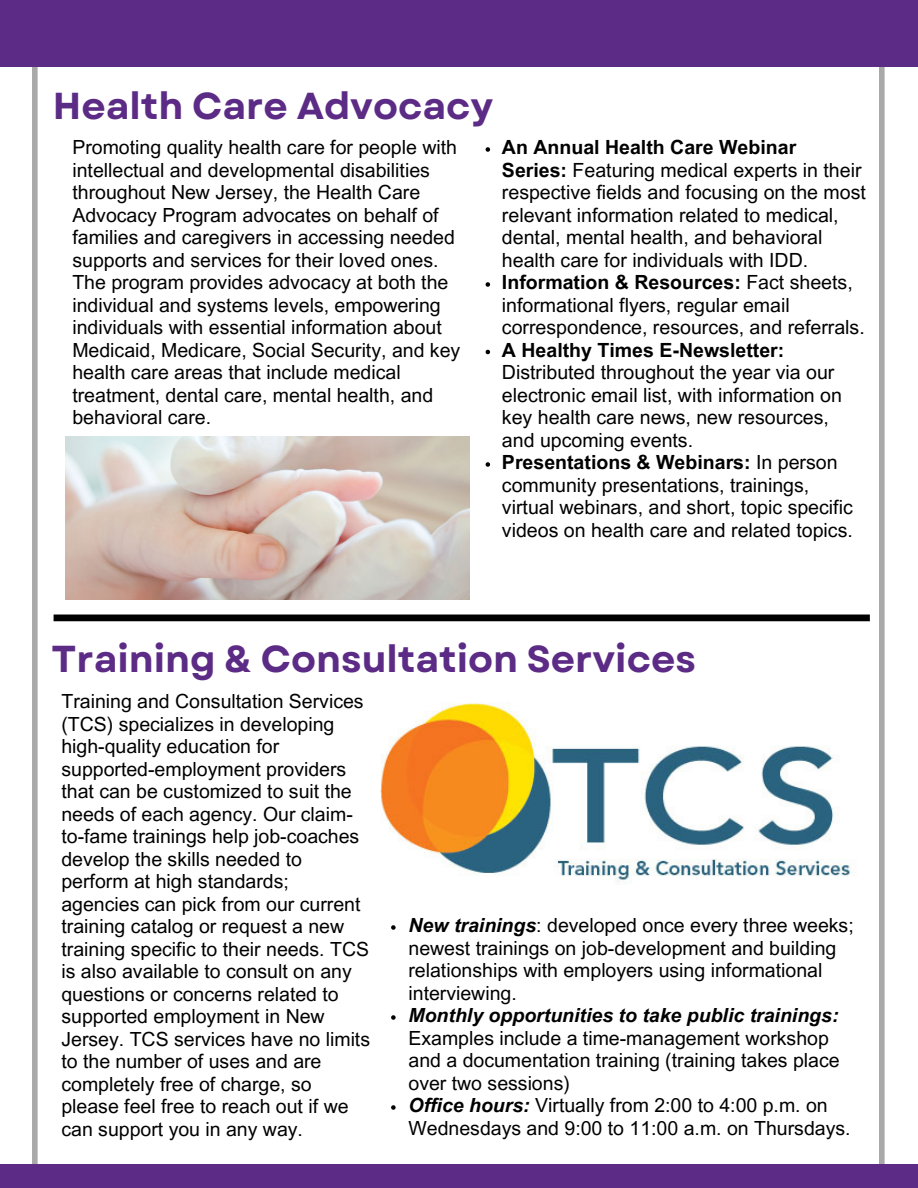
<style>
.page{position:relative;width:918px;height:1188px;background:#fff}
.page>*{position:absolute;margin:0;border:0;box-sizing:border-box;transform-origin:0 0}
.t1{font:700 37.5px "Garet";color:#5c2b85}
.t2{font:19.5px/22.5px "Arial MT Pro";color:#000}
.t3{font:italic 700 19.5px "Arial MT Pro";color:#000}
.t4{font:700 19.5px "Arial MT Pro";color:#000}
.s1{font-weight:700}
.s2{font-weight:700;font-style:italic}
</style>
<div class="page">
<div style="left:32px;top:0;width:6px;height:1188px;background:#a9a9a9"></div>
<div style="left:879px;top:0;width:6px;height:1188px;background:#a9a9a9"></div>
<div style="left:54px;top:615px;width:816px;height:6px;background:#000"></div>
<div style="left:0;top:0;width:918px;height:67px;background:#5c2b85"></div>
<div style="left:0;top:1164px;width:918px;height:24px;background:#5c2b85"></div>
<img style="left:66px;top:437px;width:404px;height:163px">
<svg style="left:486px;top:147px;width:4px;height:5px"></svg>
<svg style="left:486px;top:282px;width:4px;height:5px"></svg>
<svg style="left:486px;top:350px;width:4px;height:4px"></svg>
<svg style="left:486px;top:462px;width:4px;height:5px"></svg>
<img style="left:380px;top:702px;width:473px;height:182px">
<svg style="left:391px;top:925px;width:5px;height:5px"></svg>
<svg style="left:391px;top:1015px;width:5px;height:5px"></svg>
<svg style="left:391px;top:1105px;width:5px;height:5px"></svg>
<h1 class="t1" style="left:53px;top:79px;width:442px">Health Care Advocacy</h1>
<p class="t2" style="left:72px;top:138px;width:389px">Promoting quality health care for people with intellectual and developmental disabilities throughout New Jersey, the Health Care Advocacy Program advocates on behalf of families and caregivers in accessing needed supports and services for their loved ones.<br>The program provides advocacy at both the individual and systems levels, empowering individuals with essential information about Medicaid, Medicare, Social Security, and key health care areas that include medical treatment, dental care, mental health, and behavioral care.</p>
<p class="t2" style="left:502px;top:138px;width:365px"><span class="s1">An Annual Health Care Webinar Series:</span> Featuring medical experts in their respective fields and focusing on the most relevant information related to medical, dental, mental health, and behavioral health care for individuals with IDD.<br><span class="s1">Information &amp; Resources:</span> Fact sheets, informational flyers, regular email correspondence, resources, and referrals.</p>
<p class="t4" style="left:502px;top:342px;width:284px">A Healthy Times E-Newsletter:</p>
<p class="t2" style="left:502px;top:363px;width:352px">Distributed throughout the year via our electronic email list, with information on key health care news, new resources, and upcoming events.<br><span class="s1">Presentations &amp; Webinars:</span> In person community presentations, trainings, virtual webinars, and short, topic specific videos on health care and related topics.</p>
<h1 class="t1" style="left:52px;top:632px;width:646px">Training &amp; Consultation Services</h1>
<p class="t2" style="left:61px;top:693px;width:310px">Training and Consultation Services (TCS) specializes in developing high-quality education for supported-employment providers that can be customized to suit the needs of each agency. Our claim&shy;to-fame trainings help job-coaches develop the skills needed to perform at high standards; agencies can pick from our current training catalog or request a new training specific to their needs. TCS is also available to consult on any questions or concerns related to supported employment in New<br>Jersey. TCS services have no limits to the number of uses and are completely free of charge, so please feel free to reach out if we can support you in any way.</p>
<p class="t2" style="left:409px;top:916px;width:447px"><span class="s2">New trainings</span>: developed once every three weeks; newest trainings on job-development and building relationships with employers using informational interviewing.</p>
<p class="t3" style="left:409px;top:1008px;width:431px">Monthly opportunities to take public trainings:</p>
<p class="t2" style="left:409px;top:1029px;width:444px">Examples include a time-management workshop and a documentation training (training takes place over two sessions)<br><span class="s2">Office hours:</span> Virtually from 2:00 to 4:00 p.m. on Wednesdays and 9:00 to 11:00 a.m. on Thursdays.</p>
</div>
